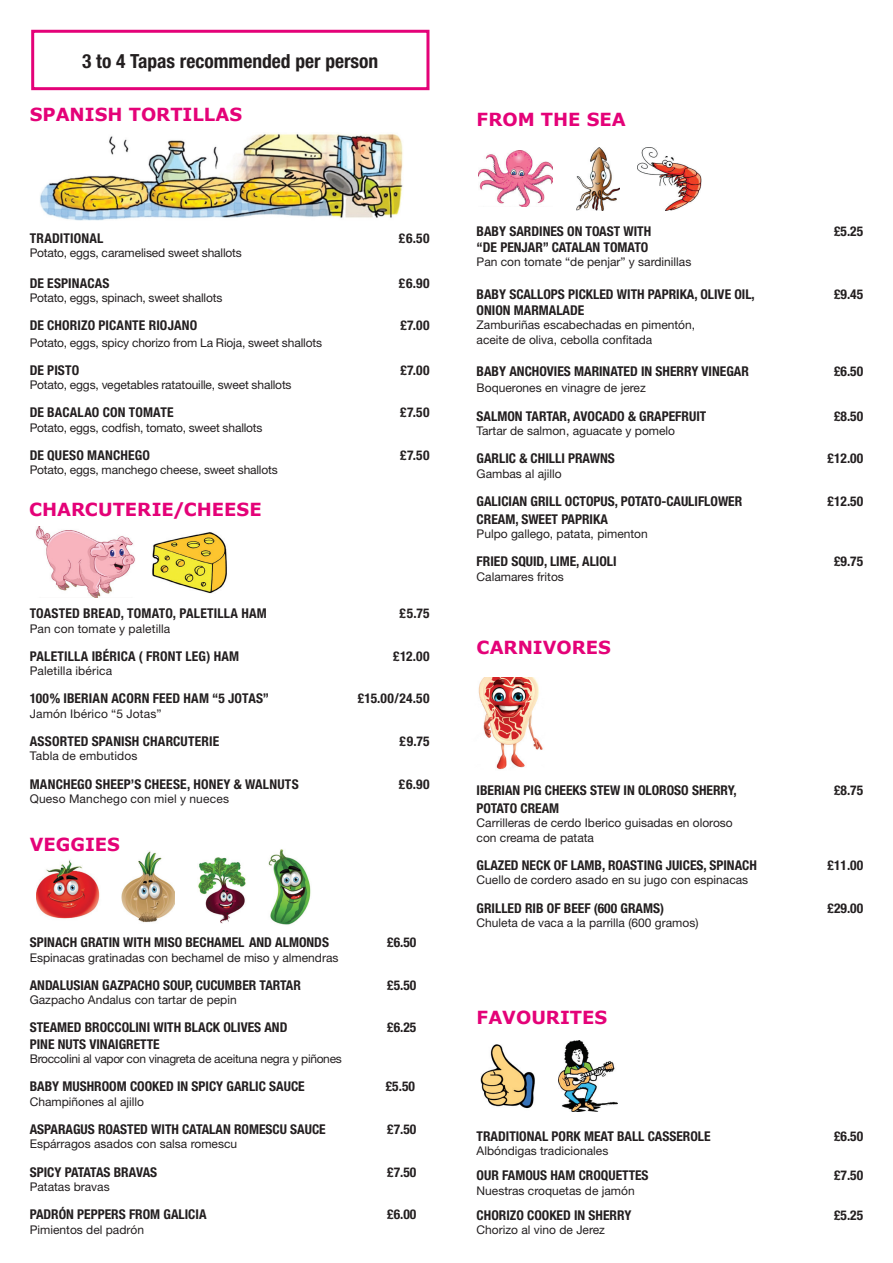
<style>
.page{position:relative;width:893px;height:1263px;background:#fff}
.page>*{position:absolute;margin:0;border:0;box-sizing:border-box;transform-origin:0 0}
.t1{font:700 condensed 19.5px "Helvetica Neue";color:#231f20}
.t2{font:700 18px "Verdana";color:#e40278}
.t3{font:700 condensed 13.5px "Helvetica Neue";color:#231f20}
.t4{font:12px "Helvetica Neue";color:#231f20}
.t5{font:12px "Helvetica Neue";letter-spacing:-.025em;color:#231f20}
</style>
<div class="page">
<img style="left:198px;top:857px;width:48px;height:66px">
<img style="left:152px;top:532px;width:75px;height:62px">
<img style="left:268px;top:849px;width:43px;height:76px">
<img style="left:558px;top:1040px;width:59px;height:72px">
<img style="left:478px;top:677px;width:65px;height:93px">
<img style="left:121px;top:851px;width:54px;height:72px">
<img style="left:36px;top:527px;width:99px;height:70px">
<img style="left:637px;top:147px;width:64px;height:64px">
<img style="left:479px;top:150px;width:74px;height:57px">
<img style="left:576px;top:147px;width:44px;height:63px">
<img style="left:480px;top:1044px;width:55px;height:65px">
<img style="left:37px;top:860px;width:63px;height:59px">
<img style="left:40px;top:133px;width:363px;height:87px">
<div style="left:31px;top:30px;width:398px;height:60px;border:3px solid #e40278"></div>
<p class="t1" style="left:82px;top:49px;width:298px">3 to 4 Tapas recommended per person</p>
<p class="t2" style="left:30px;top:103px;width:214px">SPANISH TORTILLAS</p>
<p class="t3" style="left:30px;top:230px;width:75px">TRADITIONAL</p>
<p class="t3" style="left:399px;top:230px;width:32px">£6.50</p>
<p class="t4" style="left:30px;top:246px;width:214px">Potato, eggs, caramelised sweet shallots</p>
<p class="t3" style="left:30px;top:275px;width:81px">DE ESPINACAS</p>
<p class="t3" style="left:399px;top:275px;width:32px">£6.90</p>
<p class="t4" style="left:30px;top:291px;width:194px">Potato, eggs, spinach, sweet shallots</p>
<p class="t3" style="left:30px;top:317px;width:169px">DE CHORIZO PICANTE RIOJANO</p>
<p class="t3" style="left:400px;top:317px;width:31px">£7.00</p>
<p class="t4" style="left:30px;top:335px;width:294px">Potato, eggs, spicy chorizo from La Rioja, sweet shallots</p>
<p class="t3" style="left:30px;top:362px;width:51px">DE PISTO</p>
<p class="t3" style="left:400px;top:362px;width:31px">£7.00</p>
<p class="t4" style="left:30px;top:378px;width:263px">Potato, eggs, vegetables ratatouille, sweet shallots</p>
<p class="t3" style="left:30px;top:404px;width:145px">DE BACALAO CON TOMATE</p>
<p class="t3" style="left:400px;top:404px;width:31px">£7.50</p>
<p class="t4" style="left:30px;top:420px;width:234px">Potato, eggs, codfish, tomato, sweet shallots</p>
<p class="t3" style="left:30px;top:447px;width:122px">DE QUESO MANCHEGO</p>
<p class="t3" style="left:400px;top:447px;width:31px">£7.50</p>
<p class="t4" style="left:30px;top:463px;width:250px">Potato, eggs, manchego cheese, sweet shallots</p>
<p class="t2" style="left:29px;top:497px;width:234px">CHARCUTERIE/CHEESE</p>
<p class="t3" style="left:30px;top:605px;width:239px">TOASTED BREAD, TOMATO, PALETILLA HAM</p>
<p class="t3" style="left:399px;top:605px;width:31px">£5.75</p>
<p class="t4" style="left:30px;top:621px;width:142px">Pan con tomate y paletilla</p>
<p class="t3" style="left:30px;top:648px;width:211px">PALETILLA IBÉRICA ( FRONT LEG) HAM</p>
<p class="t3" style="left:393px;top:648px;width:38px">£12.00</p>
<p class="t4" style="left:30px;top:664px;width:84px">Paletilla ibérica</p>
<p class="t3" style="left:30px;top:690px;width:241px">100% IBERIAN ACORN FEED HAM “5 JOTAS”</p>
<p class="t3" style="left:358px;top:690px;width:73px">£15.00/24.50</p>
<p class="t4" style="left:30px;top:706px;width:133px">Jamón Ibérico “5 Jotas”</p>
<p class="t3" style="left:30px;top:733px;width:191px">ASSORTED SPANISH CHARCUTERIE</p>
<p class="t3" style="left:400px;top:733px;width:31px">£9.75</p>
<p class="t4" style="left:30px;top:749px;width:109px">Tabla de embutidos</p>
<p class="t3" style="left:30px;top:775px;width:270px">MANCHEGO SHEEP’S CHEESE, HONEY &amp; WALNUTS</p>
<p class="t3" style="left:399px;top:775px;width:32px">£6.90</p>
<p class="t4" style="left:30px;top:791px;width:201px">Queso Manchego con miel y nueces</p>
<p class="t2" style="left:30px;top:833px;width:92px">VEGGIES</p>
<p class="t3" style="left:30px;top:934px;width:301px">SPINACH GRATIN WITH MISO BECHAMEL AND ALMONDS</p>
<p class="t3" style="left:387px;top:934px;width:31px">£6.50</p>
<p class="t4" style="left:30px;top:950px;width:310px">Espinacas gratinadas con bechamel de miso y almendras</p>
<p class="t3" style="left:30px;top:977px;width:273px">ANDALUSIAN GAZPACHO SOUP, CUCUMBER TARTAR</p>
<p class="t3" style="left:387px;top:977px;width:31px">£5.50</p>
<p class="t4" style="left:30px;top:993px;width:208px">Gazpacho Andalus con tartar de pepin</p>
<p class="t3" style="left:30px;top:1019px;width:259px">STEAMED BROCCOLINI WITH BLACK OLIVES AND</p>
<p class="t3" style="left:387px;top:1019px;width:31px">£6.25</p>
<p class="t3" style="left:30px;top:1036px;width:131px">PINE NUTS VINAIGRETTE</p>
<p class="t5" style="left:30px;top:1052px;width:314px">Broccolini al vapor con vinagreta de aceituna negra y piñones</p>
<p class="t3" style="left:30px;top:1078px;width:277px">BABY MUSHROOM COOKED IN SPICY GARLIC SAUCE</p>
<p class="t3" style="left:386px;top:1078px;width:31px">£5.50</p>
<p class="t4" style="left:30px;top:1094px;width:116px">Champiñones al ajillo</p>
<p class="t3" style="left:30px;top:1121px;width:297px">ASPARAGUS ROASTED WITH CATALAN ROMESCU SAUCE</p>
<p class="t3" style="left:387px;top:1121px;width:31px">£7.50</p>
<p class="t4" style="left:30px;top:1137px;width:209px">Espárragos asados con salsa romescu</p>
<p class="t3" style="left:30px;top:1163px;width:129px">SPICY PATATAS BRAVAS</p>
<p class="t3" style="left:387px;top:1163px;width:31px">£7.50</p>
<p class="t4" style="left:30px;top:1179px;width:82px">Patatas bravas</p>
<p class="t3" style="left:30px;top:1206px;width:178px">PADRÓN PEPPERS FROM GALICIA</p>
<p class="t3" style="left:387px;top:1206px;width:31px">£6.00</p>
<p class="t4" style="left:30px;top:1222px;width:116px">Pimientos del padrón</p>
<p class="t2" style="left:477px;top:108px;width:151px">FROM THE SEA</p>
<p class="t3" style="left:477px;top:223px;width:176px">BABY SARDINES ON TOAST WITH</p>
<p class="t3" style="left:834px;top:223px;width:31px">£5.25</p>
<p class="t3" style="left:477px;top:239px;width:173px">“DE PENJAR” CATALAN TOMATO</p>
<p class="t4" style="left:477px;top:255px;width:216px">Pan con tomate “de penjar” y sardinillas</p>
<p class="t3" style="left:477px;top:286px;width:280px">BABY SCALLOPS PICKLED WITH PAPRIKA, OLIVE OIL,</p>
<p class="t3" style="left:834px;top:286px;width:31px">£9.45</p>
<p class="t3" style="left:477px;top:302px;width:109px">ONION MARMALADE</p>
<p class="t4" style="left:477px;top:318px;width:220px">Zamburiñas escabechadas en pimentón,</p>
<p class="t4" style="left:477px;top:332px;width:177px">aceite de oliva, cebolla confitada</p>
<p class="t3" style="left:477px;top:363px;width:274px">BABY ANCHOVIES MARINATED IN SHERRY VINEGAR</p>
<p class="t3" style="left:834px;top:363px;width:31px">£6.50</p>
<p class="t4" style="left:477px;top:381px;width:171px">Boquerones en vinagre de jerez</p>
<p class="t3" style="left:477px;top:408px;width:231px">SALMON TARTAR, AVOCADO &amp; GRAPEFRUIT</p>
<p class="t3" style="left:834px;top:408px;width:31px">£8.50</p>
<p class="t4" style="left:477px;top:424px;width:200px">Tartar de salmon, aguacate y pomelo</p>
<p class="t3" style="left:477px;top:450px;width:140px">GARLIC &amp; CHILLI PRAWNS</p>
<p class="t3" style="left:828px;top:450px;width:37px">£12.00</p>
<p class="t4" style="left:477px;top:466px;width:87px">Gambas al ajillo</p>
<p class="t3" style="left:477px;top:493px;width:267px">GALICIAN GRILL OCTOPUS, POTATO-CAULIFLOWER</p>
<p class="t3" style="left:828px;top:493px;width:37px">£12.50</p>
<p class="t3" style="left:477px;top:511px;width:133px">CREAM, SWEET PAPRIKA</p>
<p class="t4" style="left:477px;top:527px;width:173px">Pulpo gallego, patata, pimenton</p>
<p class="t3" style="left:477px;top:553px;width:142px">FRIED SQUID, LIME, ALIOLI</p>
<p class="t3" style="left:834px;top:553px;width:31px">£9.75</p>
<p class="t4" style="left:477px;top:569px;width:89px">Calamares fritos</p>
<p class="t2" style="left:477px;top:636px;width:136px">CARNIVORES</p>
<p class="t3" style="left:477px;top:782px;width:261px">IBERIAN PIG CHEEKS STEW IN OLOROSO SHERRY,</p>
<p class="t3" style="left:834px;top:782px;width:31px">£8.75</p>
<p class="t3" style="left:477px;top:800px;width:84px">POTATO CREAM</p>
<p class="t4" style="left:477px;top:816px;width:258px">Carrilleras de cerdo Iberico guisadas en oloroso</p>
<p class="t4" style="left:477px;top:830px;width:119px">con creama de patata</p>
<p class="t3" style="left:477px;top:857px;width:282px">GLAZED NECK OF LAMB, ROASTING JUICES, SPINACH</p>
<p class="t3" style="left:828px;top:857px;width:37px">£11.00</p>
<p class="t4" style="left:477px;top:873px;width:273px">Cuello de cordero asado en su jugo con espinacas</p>
<p class="t3" style="left:477px;top:899px;width:189px">GRILLED RIB OF BEEF (600 GRAMS)</p>
<p class="t3" style="left:828px;top:899px;width:37px">£29.00</p>
<p class="t4" style="left:477px;top:915px;width:223px">Chuleta de vaca a la parrilla (600 gramos)</p>
<p class="t2" style="left:477px;top:1006px;width:132px">FAVOURITES</p>
<p class="t3" style="left:477px;top:1127px;width:235px">TRADITIONAL PORK MEAT BALL CASSEROLE</p>
<p class="t3" style="left:834px;top:1127px;width:31px">£6.50</p>
<p class="t4" style="left:477px;top:1143px;width:133px">Albóndigas tradicionales</p>
<p class="t3" style="left:477px;top:1167px;width:174px">OUR FAMOUS HAM CROQUETTES</p>
<p class="t3" style="left:834px;top:1167px;width:31px">£7.50</p>
<p class="t4" style="left:477px;top:1183px;width:160px">Nuestras croquetas de jamón</p>
<p class="t3" style="left:477px;top:1207px;width:156px">CHORIZO COOKED IN SHERRY</p>
<p class="t3" style="left:834px;top:1207px;width:31px">£5.25</p>
<p class="t4" style="left:477px;top:1223px;width:130px">Chorizo al vino de Jerez</p>
</div>
